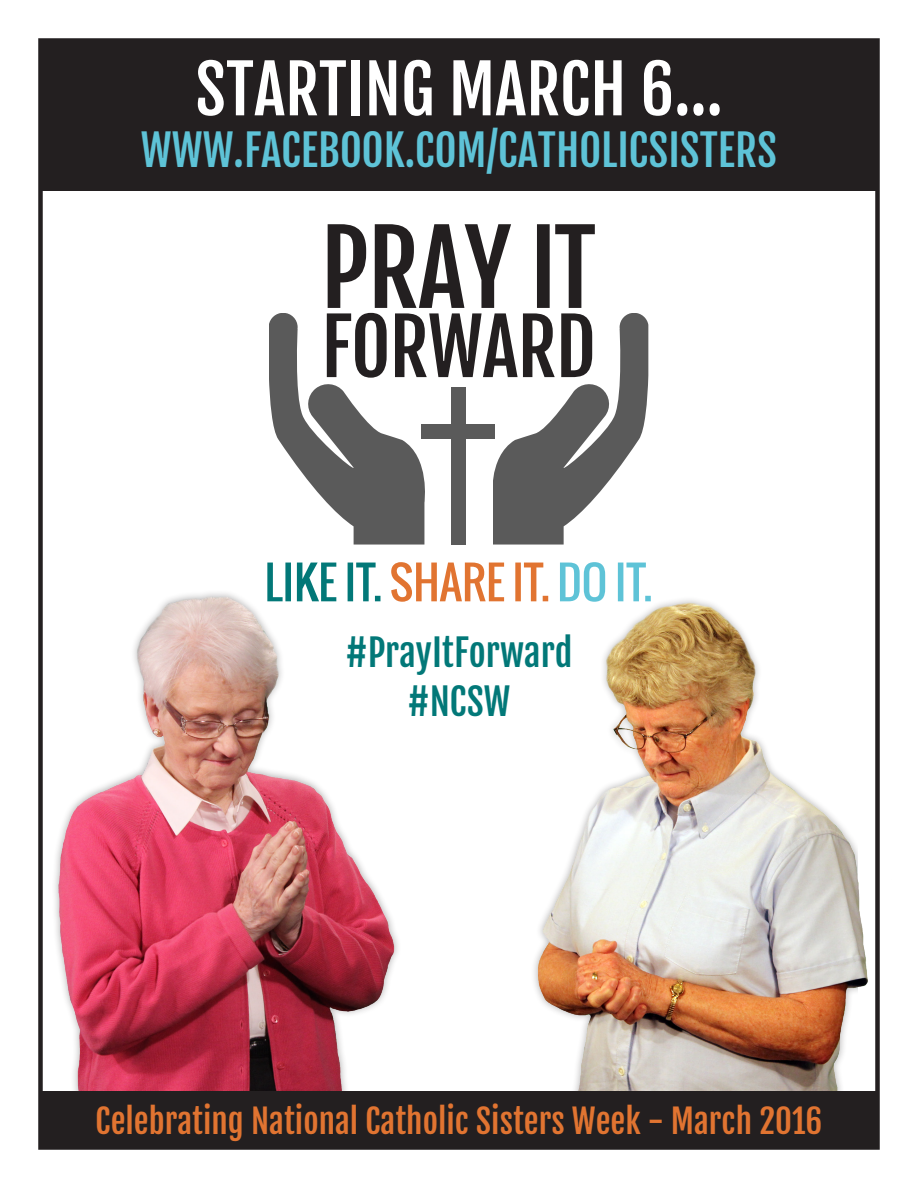
<style>
.page{position:relative;width:918px;height:1188px;background:#fff}
.page>*{position:absolute;margin:0;border:0;box-sizing:border-box;transform-origin:0 0}
.t1{font:66px "Fjalla One";color:#fff}
.t2{font:42.75px "Fjalla One";color:#5ec3d7}
.t3{font:36.75px "Fjalla One";color:#027878}
.t4{font:33px "Fjalla One";color:#e17431}
.s1{font-size:45.9px}
</style>
<div class="page">
<svg style="left:560px;top:562px;width:86px;height:30px"></svg>
<svg style="left:391px;top:562px;width:153px;height:40px"></svg>
<svg style="left:267px;top:563px;width:109px;height:19px"></svg>
<svg style="left:269px;top:224px;width:379px;height:321px"></svg>
<img style="left:40px;top:582px;width:369px;height:509px">
<img style="left:506px;top:592px;width:374px;height:538px">
<div style="left:40px;top:40px;width:838px;height:151px;background:#231f20"></div>
<div style="left:40px;top:1091px;width:838px;height:57px;background:#231f20"></div>
<p class="t1" style="left:195px;top:49px;width:529px">STARTING MARCH 6...</p>
<p class="t2" style="left:141px;top:123px;width:638px">WWW.FACEBOOK.COM/CATHOLICSISTERS</p>
<p class="t3" style="left:345px;top:629px;width:229px"><span class="s1">#</span>PrayItForward</p>
<p class="t3" style="left:408px;top:679px;width:104px"><span class="s1">#</span>NCSW</p>
<p class="t4" style="left:96px;top:1101px;width:728px">Celebrating National Catholic Sisters Week - March 2016</p>
</div>
